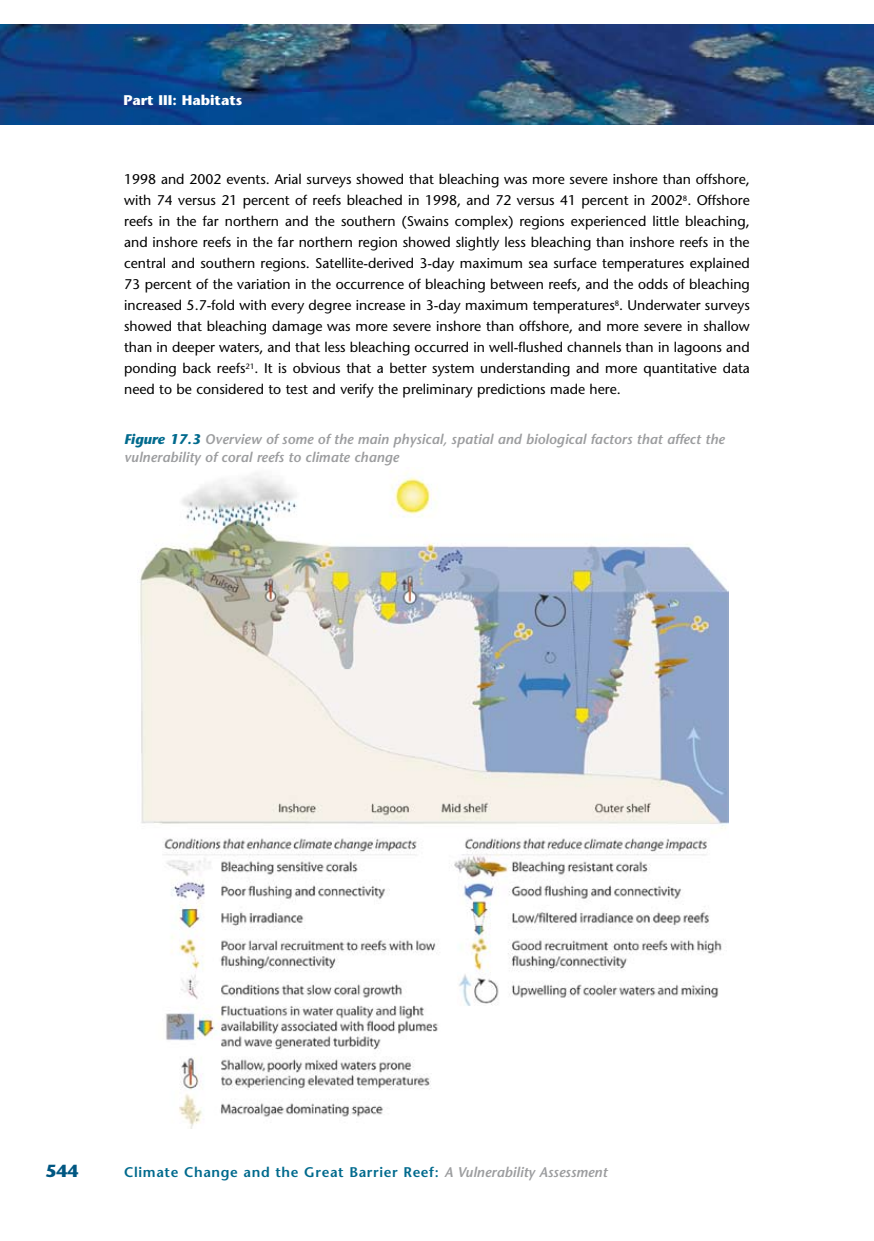
<style>
.page{position:relative;width:874px;height:1241px;background:#fff}
.page>*{position:absolute;margin:0;border:0;box-sizing:border-box;transform-origin:0 0}
.t1{font:700 17.5px "Stone Sans";color:#005782}
.t2{font:14px/21px "Stone Sans";color:#000;text-align:justify}
.t3{font:italic 600 14px/17.5px "Stone Sans";color:#9c9d9f}
.t4{font:600 14px "Stone Sans";letter-spacing:.045em;color:#006a8d}
.t5{font:700 14px "Stone Sans";color:#fff}
.s1{font-weight:700;color:#006a8d}
.s2{font-style:italic;color:#9c9d9f}
</style>
<div class="page">
<img style="left:0;top:25px;width:874px;height:99px">
<img style="left:140px;top:472px;width:588px;height:656px">
<p class="t5" style="left:123px;top:92px;width:120px">Part III: Habitats</p>
<p class="t2" style="left:124px;top:169px;width:627px">1998 and 2002 events. Arial surveys showed that bleaching was more severe inshore than offshore, with 74 versus 21 percent of reefs bleached in 1998, and 72 versus 41 percent in 2002<sup>8</sup>. Offshore reefs in the far northern and the southern (Swains complex) regions experienced little bleaching, and inshore reefs in the far northern region showed slightly less bleaching than inshore reefs in the central and southern regions. Satellite-derived 3-day maximum sea surface temperatures explained 73 percent of the variation in the occurrence of bleaching between reefs, and the odds of bleaching increased 5.7-fold with every degree increase in 3-day maximum temperatures<sup>8</sup>. Underwater surveys showed that bleaching damage was more severe inshore than offshore, and more severe in shallow than in deeper waters, and that less bleaching occurred in well-flushed channels than in lagoons and ponding back reefs<sup>21</sup>. It is obvious that a better system understanding and more quantitative data need to be considered to test and verify the preliminary predictions made here.</p>
<p class="t3" style="left:124px;top:430px;width:601px"><span class="s1">Figure 17.3</span> Overview of some of the main physical, spatial and biological factors that affect the vulnerability of coral reefs to climate change</p>
<p class="t1" style="left:45px;top:1160px;width:35px">544</p>
<p class="t4" style="left:124px;top:1163px;width:484px">Climate Change and the Great Barrier Reef: <span class="s2">A Vulnerability Assessment</span></p>
</div>
